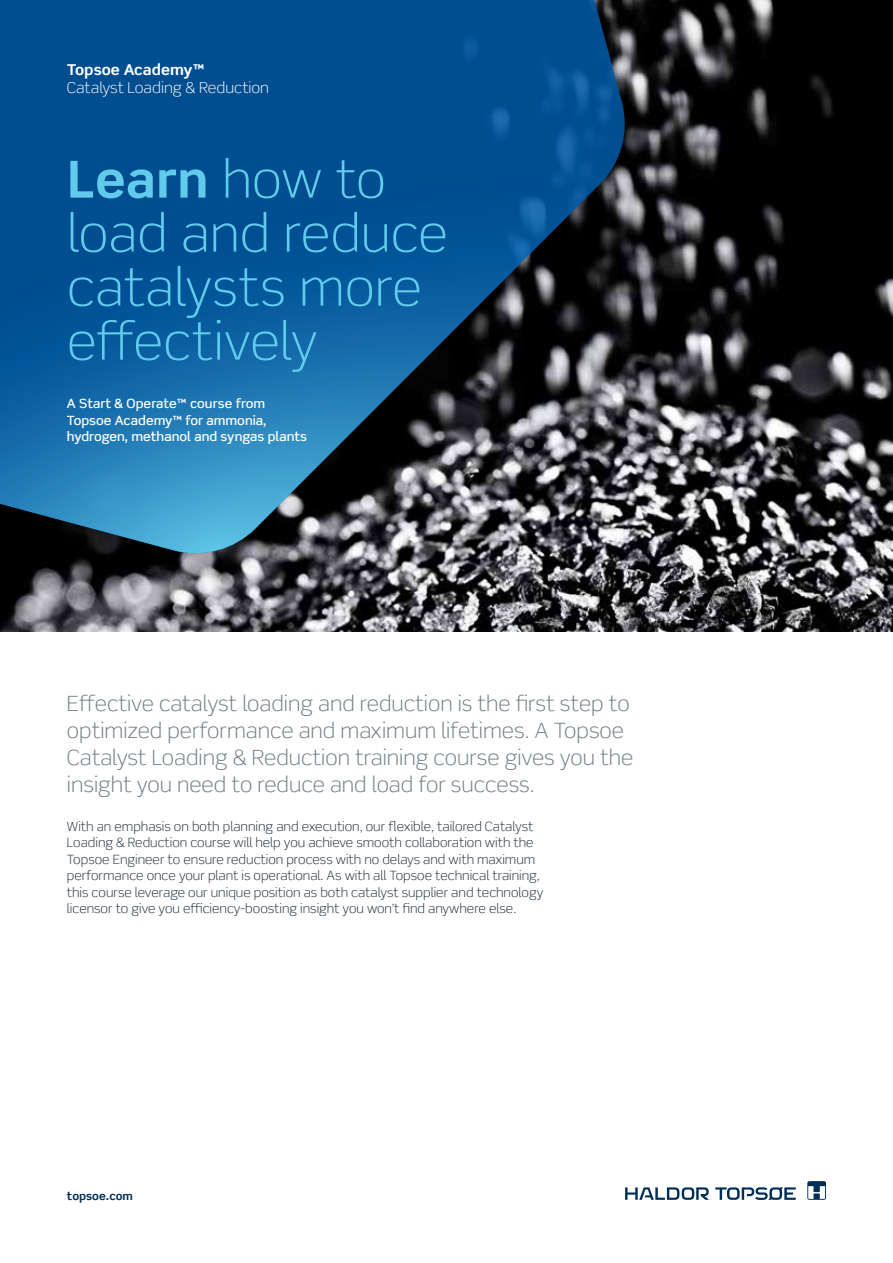
<style>
.page{position:relative;width:893px;height:1263px;background:#fff}
.page>*{position:absolute;margin:0;border:0;box-sizing:border-box;transform-origin:0 0}
.t1{font:300 51px/54px "Scene Haldor Topsoe";color:#60cbea}
.t2{font:300 21px/27px "Scene Haldor Topsoe";color:#707c82}
.t3{font:300 15px "Scene Haldor Topsoe";color:#fff}
.t4{font:700 15px "Scene Haldor Topsoe";color:#fff}
.t5{font:300 12.75px/16.5px "Scene Haldor Topsoe";color:#182a38}
.t6{font:500 12.75px/16.5px "Scene Haldor Topsoe";color:#fff}
.t7{font:700 11.25px "Scene Haldor Topsoe";color:#002e56}
.s1{font-weight:700}
</style>
<div class="page">
<img style="left:0;top:0;width:893px;height:631px">
<svg style="left:0;top:0;width:630px;height:558px;background:#165283"></svg>
<svg style="left:625px;top:1187px;width:84px;height:13px"></svg>
<svg style="left:715px;top:1187px;width:81px;height:13px"></svg>
<svg style="left:807px;top:1181px;width:19px;height:19px"></svg>
<p class="t4" style="left:67px;top:60px;width:139px">Topsoe Academy™</p>
<p class="t3" style="left:67px;top:78px;width:204px">Catalyst Loading &amp; Reduction</p>
<h1 class="t1" style="left:67px;top:152px;width:382px"><span class="s1">Learn</span> how to load and reduce catalysts more effectively</h1>
<p class="t6" style="left:67px;top:395px;width:242px">A Start &amp; Operate™ course from<br>Topsoe Academy™ for ammonia, hydrogen, methanol and syngas plants</p>
<h2 class="t2" style="left:67px;top:690px;width:568px">Effective catalyst loading and reduction is the first step to optimized performance and maximum lifetimes. A Topsoe Catalyst Loading &amp; Reduction training course gives you the insight you need to reduce and load for success.</h2>
<p class="t5" style="left:67px;top:818px;width:478px">With an emphasis on both planning and execution, our flexible, tailored Catalyst Loading &amp; Reduction course will help you achieve smooth collaboration with the Topsoe Engineer to ensure reduction process with no delays and with maximum performance once your plant is operational. As with all Topsoe technical training, this course leverage our unique position as both catalyst supplier and technology licensor to give you efficiency-boosting insight you won’t find anywhere else.</p>
<p class="t7" style="left:67px;top:1188px;width:67px">topsoe.com</p>
</div>
